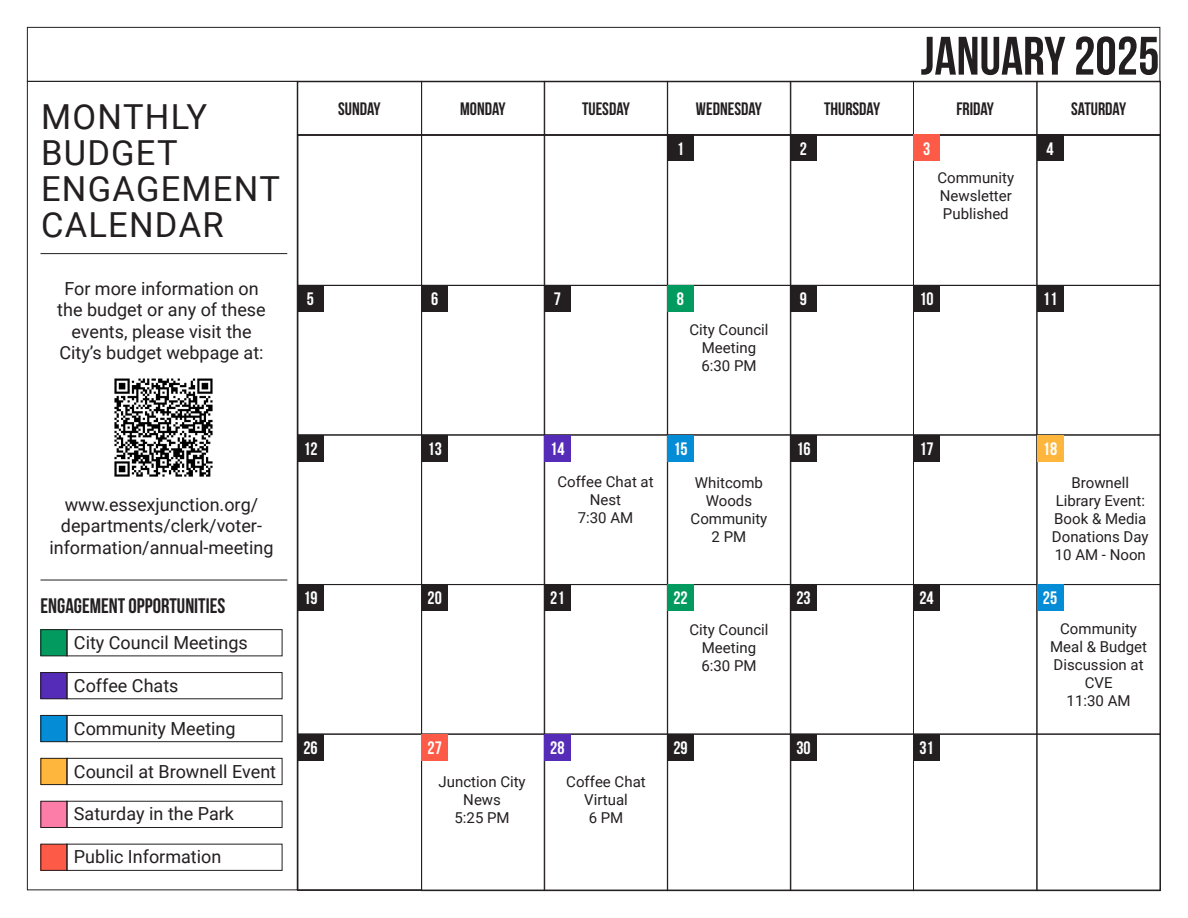
<style>
.page{position:relative;width:1188px;height:918px;background:#fff}
.page>*{position:absolute;margin:0;border:0;box-sizing:border-box;transform-origin:0 0}
.t1{font:54px "Bebas Neue";color:#231f20}
.t2{font:34.5px/36px "Roboto";letter-spacing:.035em;color:#231f20}
.t3{font:21px "Bebas Neue";color:#231f20}
.t4{font:18px/21.6px "Roboto";color:#231f20;text-align:center}
.t5{font:18px "Bebas Neue";color:#fff}
.t6{font:18px "Bebas Neue";color:#231f20}
.t7{font:15px/18px "Roboto";color:#231f20;text-align:center}
</style>
<div class="page">
<div style="left:27px;top:27px;width:1133px;height:55px;border:1px solid #231f20"></div>
<div style="left:297px;top:285px;width:864px;height:150px;border:1px solid #231f20"></div>
<div style="left:297px;top:135px;width:125px;height:755px;border:1px solid #231f20"></div>
<div style="left:421px;top:135px;width:124px;height:756px;border:1px solid #231f20"></div>
<div style="left:544px;top:135px;width:124px;height:756px;border:1px solid #231f20"></div>
<div style="left:667px;top:135px;width:124px;height:756px;border:1px solid #231f20"></div>
<div style="left:790px;top:135px;width:124px;height:756px;border:1px solid #231f20"></div>
<div style="left:913px;top:135px;width:124px;height:756px;border:1px solid #231f20"></div>
<div style="left:1037px;top:135px;width:124px;height:756px;border:1px solid #231f20"></div>
<div style="left:297px;top:81px;width:125px;height:54px;border:1px solid #231f20"></div>
<div style="left:421px;top:81px;width:124px;height:54px;border:1px solid #231f20"></div>
<div style="left:544px;top:81px;width:124px;height:54px;border:1px solid #231f20"></div>
<div style="left:667px;top:81px;width:124px;height:54px;border:1px solid #231f20"></div>
<div style="left:790px;top:81px;width:124px;height:54px;border:1px solid #231f20"></div>
<div style="left:913px;top:81px;width:124px;height:54px;border:1px solid #231f20"></div>
<div style="left:1037px;top:81px;width:124px;height:54px;border:1px solid #231f20"></div>
<div style="left:667px;top:134px;width:27px;height:27px;background:#231f20"></div>
<div style="left:790px;top:134px;width:27px;height:27px;background:#231f20"></div>
<div style="left:913px;top:134px;width:27px;height:27px;background:#fd5a47"></div>
<div style="left:1037px;top:134px;width:27px;height:27px;background:#231f20"></div>
<div style="left:297px;top:285px;width:27px;height:27px;background:#231f20"></div>
<div style="left:421px;top:285px;width:27px;height:27px;background:#231f20"></div>
<div style="left:544px;top:285px;width:27px;height:27px;background:#231f20"></div>
<div style="left:667px;top:285px;width:27px;height:27px;background:#029a5e"></div>
<div style="left:790px;top:285px;width:27px;height:27px;background:#231f20"></div>
<div style="left:913px;top:285px;width:27px;height:27px;background:#231f20"></div>
<div style="left:1037px;top:285px;width:27px;height:27px;background:#231f20"></div>
<div style="left:297px;top:435px;width:27px;height:27px;background:#231f20"></div>
<div style="left:421px;top:435px;width:27px;height:27px;background:#231f20"></div>
<div style="left:544px;top:435px;width:27px;height:27px;background:#552cb8"></div>
<div style="left:667px;top:435px;width:27px;height:27px;background:#058cd6"></div>
<div style="left:790px;top:435px;width:27px;height:27px;background:#231f20"></div>
<div style="left:913px;top:435px;width:27px;height:27px;background:#231f20"></div>
<div style="left:1037px;top:435px;width:27px;height:27px;background:#feb63c"></div>
<div style="left:297px;top:584px;width:27px;height:27px;background:#231f20"></div>
<div style="left:421px;top:584px;width:27px;height:27px;background:#231f20"></div>
<div style="left:544px;top:584px;width:27px;height:27px;background:#231f20"></div>
<div style="left:667px;top:584px;width:27px;height:27px;background:#029a5e"></div>
<div style="left:790px;top:584px;width:27px;height:27px;background:#231f20"></div>
<div style="left:913px;top:584px;width:27px;height:27px;background:#231f20"></div>
<div style="left:1037px;top:584px;width:27px;height:27px;background:#058cd6"></div>
<div style="left:297px;top:734px;width:27px;height:27px;background:#231f20"></div>
<div style="left:421px;top:734px;width:27px;height:27px;background:#fd5a47"></div>
<div style="left:544px;top:734px;width:27px;height:27px;background:#552cb8"></div>
<div style="left:667px;top:734px;width:27px;height:27px;background:#231f20"></div>
<div style="left:790px;top:734px;width:27px;height:27px;background:#231f20"></div>
<div style="left:913px;top:734px;width:27px;height:27px;background:#231f20"></div>
<img style="left:114px;top:378px;width:99px;height:99px">
<div style="left:41px;top:630px;width:26px;height:26px;background:#029a5e"></div>
<div style="left:40px;top:629px;width:28px;height:27px;border:1px solid #231f20"></div>
<div style="left:66px;top:629px;width:216px;height:27px;border:1px solid #231f20"></div>
<div style="left:41px;top:673px;width:26px;height:26px;background:#552cb8"></div>
<div style="left:40px;top:672px;width:28px;height:27px;border:1px solid #231f20"></div>
<div style="left:66px;top:672px;width:216px;height:27px;border:1px solid #231f20"></div>
<div style="left:41px;top:715px;width:26px;height:27px;background:#058cd6"></div>
<div style="left:40px;top:715px;width:28px;height:27px;border:1px solid #231f20"></div>
<div style="left:66px;top:715px;width:216px;height:27px;border:1px solid #231f20"></div>
<div style="left:41px;top:758px;width:26px;height:27px;background:#feb63c"></div>
<div style="left:40px;top:758px;width:28px;height:27px;border:1px solid #231f20"></div>
<div style="left:66px;top:758px;width:216px;height:27px;border:1px solid #231f20"></div>
<div style="left:41px;top:801px;width:26px;height:26px;background:#fc7da8"></div>
<div style="left:40px;top:801px;width:28px;height:27px;border:1px solid #231f20"></div>
<div style="left:66px;top:801px;width:216px;height:27px;border:1px solid #231f20"></div>
<div style="left:41px;top:844px;width:26px;height:26px;background:#fd5a47"></div>
<div style="left:40px;top:844px;width:28px;height:27px;border:1px solid #231f20"></div>
<div style="left:66px;top:844px;width:216px;height:27px;border:1px solid #231f20"></div>
<hr style="left:40px;top:580px;width:247px;height:1px;background:#231f20">
<hr style="left:40px;top:253px;width:247px;height:1px;background:#231f20">
<p class="t1" style="left:921px;top:26px;width:240px">JANUARY 2025</p>
<p class="t2" style="left:41px;top:97px;width:241px">MONTHLY<br>BUDGET<br>ENGAGEMENT<br>CALENDAR</p>
<p class="t6" style="left:338px;top:99px;width:44px">SUNDAY</p>
<p class="t6" style="left:460px;top:99px;width:47px">MONDAY</p>
<p class="t6" style="left:582px;top:99px;width:49px">TUESDAY</p>
<p class="t6" style="left:696px;top:99px;width:68px">WEDNESDAY</p>
<p class="t6" style="left:824px;top:99px;width:58px">THURSDAY</p>
<p class="t6" style="left:956px;top:99px;width:39px">FRIDAY</p>
<p class="t6" style="left:1071px;top:99px;width:57px">SATURDAY</p>
<p class="t5" style="left:677px;top:138px;width:9px">1</p>
<p class="t5" style="left:800px;top:138px;width:9px">2</p>
<p class="t5" style="left:923px;top:138px;width:9px">3</p>
<p class="t5" style="left:1046px;top:138px;width:9px">4</p>
<p class="t7" style="left:937px;top:168px;width:78px;text-align:left">Community<br>Newsletter<br>Published</p>
<p class="t4" style="left:57px;top:277px;width:210px">For more information on the budget or any of these events, please visit the<br>City’s budget webpage at:</p>
<p class="t4" style="left:49px;top:493px;width:226px">www.essexjunction.org/ departments/clerk/voter&shy;information/annual-meeting</p>
<p class="t3" style="left:40px;top:595px;width:186px">ENGAGEMENT OPPORTUNITIES</p>
<p class="t4" style="left:74px;top:631px;width:175px">City Council Meetings</p>
<p class="t4" style="left:74px;top:674px;width:106px">Coffee Chats</p>
<p class="t4" style="left:74px;top:717px;width:163px">Community Meeting</p>
<p class="t4" style="left:74px;top:760px;width:204px">Council at Brownell Event</p>
<p class="t4" style="left:74px;top:803px;width:162px">Saturday in the Park</p>
<p class="t4" style="left:74px;top:846px;width:149px">Public Information</p>
<p class="t5" style="left:307px;top:289px;width:9px">5</p>
<p class="t5" style="left:431px;top:289px;width:9px">6</p>
<p class="t5" style="left:554px;top:289px;width:9px">7</p>
<p class="t5" style="left:677px;top:289px;width:9px">8</p>
<p class="t5" style="left:800px;top:289px;width:9px">9</p>
<p class="t5" style="left:919px;top:289px;width:16px">10</p>
<p class="t5" style="left:1043px;top:289px;width:16px">11</p>
<p class="t7" style="left:689px;top:320px;width:81px">City Council<br>Meeting</p>
<p class="t7" style="left:701px;top:356px;width:57px">6:30 PM</p>
<p class="t5" style="left:303px;top:439px;width:16px">12</p>
<p class="t5" style="left:428px;top:439px;width:16px">13</p>
<p class="t5" style="left:550px;top:439px;width:16px">14</p>
<p class="t5" style="left:673px;top:439px;width:16px">15</p>
<p class="t5" style="left:796px;top:439px;width:16px">16</p>
<p class="t5" style="left:919px;top:439px;width:16px">17</p>
<p class="t5" style="left:1043px;top:439px;width:16px">18</p>
<p class="t7" style="left:557px;top:472px;width:98px">Coffee Chat at<br>Nest</p>
<p class="t7" style="left:578px;top:508px;width:57px">7:30 AM</p>
<p class="t7" style="left:691px;top:473px;width:78px">Whitcomb<br>Woods<br>Community</p>
<p class="t7" style="left:712px;top:527px;width:36px">2 PM</p>
<p class="t7" style="left:1052px;top:473px;width:98px">Brownell<br>Library Event:<br>Book &amp; Media<br>Donations Day</p>
<p class="t7" style="left:1055px;top:545px;width:93px">10 AM - Noon</p>
<p class="t5" style="left:303px;top:588px;width:16px">19</p>
<p class="t5" style="left:428px;top:588px;width:16px">20</p>
<p class="t5" style="left:550px;top:588px;width:16px">21</p>
<p class="t5" style="left:673px;top:588px;width:16px">22</p>
<p class="t5" style="left:796px;top:588px;width:16px">23</p>
<p class="t5" style="left:919px;top:588px;width:16px">24</p>
<p class="t5" style="left:1043px;top:588px;width:16px">25</p>
<p class="t7" style="left:689px;top:620px;width:81px">City Council<br>Meeting</p>
<p class="t7" style="left:701px;top:656px;width:57px">6:30 PM</p>
<p class="t5" style="left:303px;top:738px;width:16px">26</p>
<p class="t5" style="left:428px;top:738px;width:16px">27</p>
<p class="t5" style="left:550px;top:738px;width:16px">28</p>
<p class="t5" style="left:673px;top:738px;width:16px">29</p>
<p class="t5" style="left:796px;top:738px;width:16px">30</p>
<p class="t5" style="left:919px;top:738px;width:16px">31</p>
<p class="t7" style="left:439px;top:772px;width:89px">Junction City<br>News</p>
<p class="t7" style="left:455px;top:808px;width:57px">5:25 PM</p>
<p class="t7" style="left:566px;top:772px;width:81px">Coffee Chat<br>Virtual</p>
<p class="t7" style="left:589px;top:808px;width:36px">6 PM</p>
<p class="t7" style="left:1050px;top:619px;width:98px">Community<br>Meal &amp; Budget<br>Discussion at<br>CVE</p>
<p class="t7" style="left:1067px;top:691px;width:65px">11:30 AM</p>
</div>
